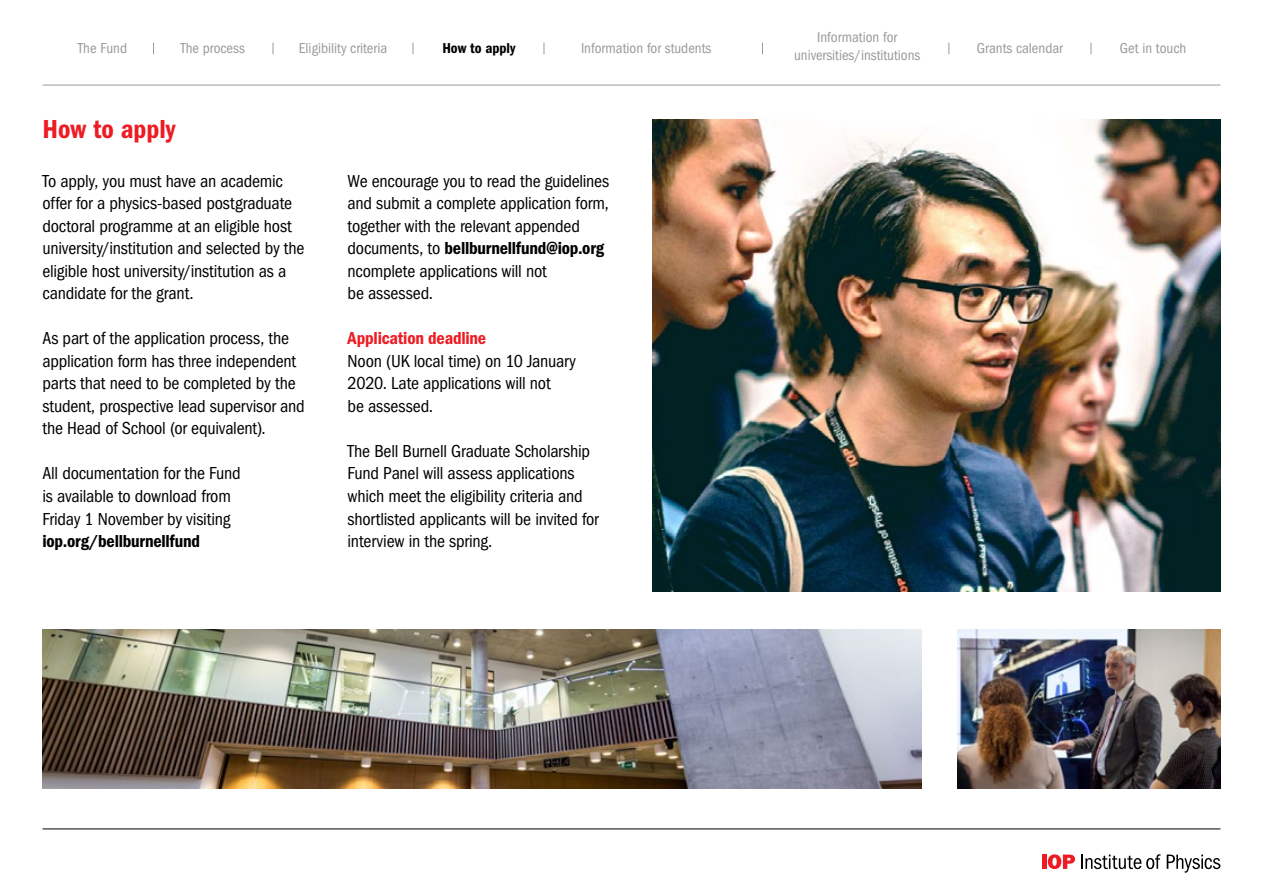
<style>
.page{position:relative;width:1263px;height:893px;background:#fff}
.page>*{position:absolute;margin:0;border:0;box-sizing:border-box;transform-origin:0 0}
.t1{font:27px "ITC Franklin Gothic Std Dm Cd";color:#ed1c24}
.t2{font:condensed 18px/22.5px "ITC Franklin Gothic Std";letter-spacing:-.015em;color:#000}
.t3{font:18px "ITC Franklin Gothic Std Dm Cd";letter-spacing:-.01em;color:#000}
.t4{font:18px "ITC Franklin Gothic Std Dm Cd";letter-spacing:-.015em;color:#ed1c24}
.t5{font:condensed 14.85px/17.9px "ITC Franklin Gothic Std";color:#999;text-align:center}
.t6{font:14.85px "ITC Franklin Gothic Std Dm Cd";color:#000}
.s1{font-family:"ITC Franklin Gothic Std";font-stretch:condensed}
</style>
<div class="page">
<img style="left:653px;top:120px;width:567px;height:471px">
<img style="left:43px;top:629px;width:878px;height:160px">
<img style="left:958px;top:629px;width:262px;height:160px">
<hr style="left:43px;top:85px;width:1177px;height:1px;background:#999">
<hr style="left:43px;top:828px;width:1177px;height:1px;background:#000">
<hr style="left:1042px;top:855px;width:4px;height:14px;background:#ed1c24">
<svg style="left:1048px;top:854px;width:27px;height:15px"></svg>
<svg style="left:1081px;top:854px;width:79px;height:15px"></svg>
<svg style="left:1167px;top:855px;width:53px;height:18px"></svg>
<p class="t5" style="left:78px;top:39px;width:51px">The Fund</p>
<p class="t5" style="left:299px;top:39px;width:90px">Eligibility criteria</p>
<p class="t6" style="left:442px;top:39px;width:75px">How to apply</p>
<p class="t5" style="left:581px;top:39px;width:132px">Information for students</p>
<p class="t5" style="left:794px;top:29px;width:128px">Information for universities/institutions</p>
<p class="t5" style="left:180px;top:39px;width:66px">The process</p>
<p class="t5" style="left:977px;top:39px;width:88px">Grants calendar</p>
<p class="t5" style="left:1120px;top:39px;width:68px">Get in touch</p>
<h1 class="t1" style="left:43px;top:114px;width:134px">How to apply</h1>
<p class="t2" style="left:43px;top:170px;width:264px">To apply, you must have an academic offer for a physics-based postgraduate doctoral programme at an eligible host university/institution and selected by the eligible host university/institution as a candidate for the grant.</p>
<p class="t2" style="left:43px;top:327px;width:264px">As part of the application process, the application form has three independent parts that need to be completed by the student, prospective lead supervisor and the Head of School (or equivalent).</p>
<p class="t2" style="left:43px;top:462px;width:200px">All documentation for the Fund is available to download from<br>Friday 1 November by visiting</p>
<p class="t3" style="left:43px;top:531px;width:159px">iop.org/bellburnellfund</p>
<p class="t2" style="left:348px;top:170px;width:263px;text-align:justify">We encourage you to read the guidelines and submit a complete application form, together with the relevant appended</p>
<p class="t3" style="left:348px;top:238px;width:258px"><span class="s1">documents, to</span> bellburnellfund@iop.org</p>
<p class="t2" style="left:348px;top:260px;width:201px">ncomplete applications will not be assessed.</p>
<p class="t4" style="left:348px;top:328px;width:140px">Application deadline</p>
<p class="t2" style="left:348px;top:350px;width:230px">Noon (UK local time) on 10 January<br>2020. Late applications will not<br>be assessed.</p>
<p class="t2" style="left:348px;top:440px;width:253px">The Bell Burnell Graduate Scholarship Fund Panel will assess applications which meet the eligibility criteria and shortlisted applicants will be invited for interview in the spring.</p>
</div>
